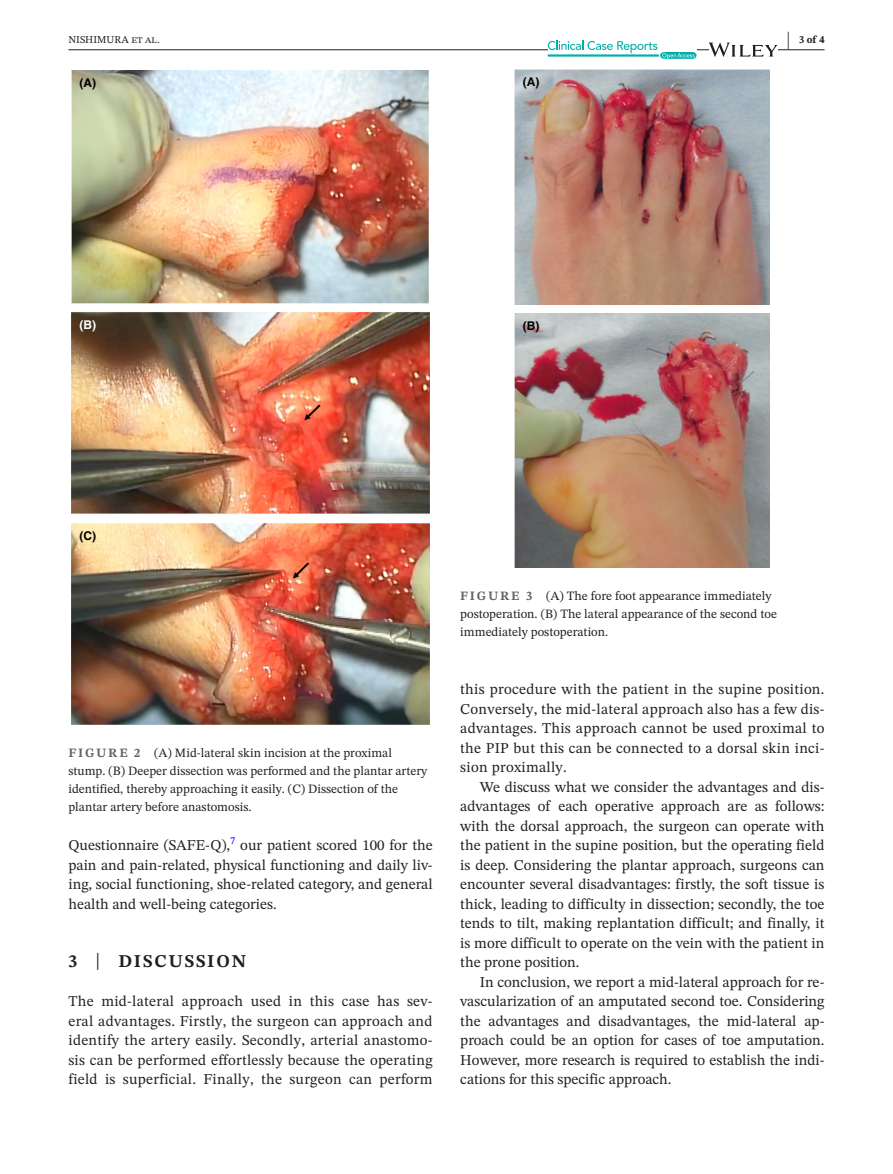
<style>
.page{position:relative;width:893px;height:1174px;background:#fff}
.page>*{position:absolute;margin:0;border:0;box-sizing:border-box;transform-origin:0 0}
.t1{font:700 21px "STIX Two Text";color:#231f20;scale:.42 1}
.t2{font:700 18px "STIX Two Text";letter-spacing:.1em;color:#231f20}
.t3{font:15px/19.5px "STIX Two Text";color:#231f20;text-align:justify}
.t4{font:12.75px/18px "STIX Two Text";color:#231f20}
.t5{font:700 12px "Helvetica LT Std";color:#000}
.t6{font:700 12px "Helvetica LT Std";color:#fff}
.t7{font:10.5px "STIX Two Text";color:#231f20}
.t8{font:700 10.5px "STIX Two Text";color:#231f20}
.t9{font:10.5px "STIX Two Text";color:#00f}
.s1{font-weight:700;color:#636366}
.s2{font-weight:400;font-size:23.7px}
</style>
<div class="page">
<hr style="left:68px;top:49px;width:756px;height:1px;background:#231f20">
<svg style="left:548px;top:41px;width:148px;height:18px"></svg>
<svg style="left:709px;top:43px;width:68px;height:14px"></svg>
<div style="left:68px;top:70px;width:365px;height:654px;background:linear-gradient(to bottom,#fff,#fff)"></div>
<img style="left:72px;top:70px;width:357px;height:654px">
<img style="left:515px;top:70px;width:255px;height:234px">
<img style="left:515px;top:313px;width:255px;height:255px">
<h1 class="t1" style="left:787px;top:24px;width:8px">|</h1>
<p class="t7" style="left:68px;top:32px;width:93px">NISHIMURA et al.</p>
<p class="t8" style="left:799px;top:32px;width:27px">3 of 4</p>
<p class="t5" style="left:80px;top:75px;width:18px">(A)</p>
<p class="t5" style="left:523px;top:75px;width:18px">(A)</p>
<p class="t6" style="left:80px;top:318px;width:18px">(B)</p>
<p class="t5" style="left:523px;top:318px;width:18px">(B)</p>
<p class="t5" style="left:80px;top:528px;width:18px">(C)</p>
<p class="t4" style="left:68px;top:743px;width:360px"><span class="s1">FIGURE 2</span> (A) Mid-lateral skin incision at the proximal stump. (B) Deeper dissection was performed and the plantar artery identified, thereby approaching it easily. (C) Dissection of the plantar artery before anastomosis.</p>
<p class="t3" style="left:68px;top:835px;width:163px">Questionnaire (SAFE-Q),</p>
<p class="t9" style="left:230px;top:832px;width:7px">7</p>
<p class="t3" style="left:68px;top:835px;width:366px;text-indent:172px">our patient scored 100 for the pain and pain-related, physical functioning and daily liv&shy;ing, social functioning, shoe-related category, and general health and well-being categories.</p>
<p class="t2" style="left:68px;top:948px;width:179px">3 <span class="s2">|</span> DISCUSSION</p>
<p class="t3" style="left:68px;top:991px;width:366px">The mid-lateral approach used in this case has sev&shy;eral advantages. Firstly, the surgeon can approach and identify the artery easily. Secondly, arterial anastomo&shy;sis can be performed effortlessly because the operating field is superficial. Finally, the surgeon can perform</p>
<p class="t4" style="left:460px;top:586px;width:318px"><span class="s1">FIGURE 3</span> (A) The fore foot appearance immediately postoperation. (B) The lateral appearance of the second toe immediately postoperation.</p>
<p class="t3" style="left:460px;top:679px;width:366px">this procedure with the patient in the supine position.<br>Conversely, the mid-lateral approach also has a few dis&shy;advantages. This approach cannot be used proximal to the PIP but this can be connected to a dorsal skin inci&shy;sion proximally.</p>
<p class="t3" style="left:460px;top:777px;width:366px;text-indent:20px">We discuss what we consider the advantages and dis&shy;advantages of each operative approach are as follows: with the dorsal approach, the surgeon can operate with the patient in the supine position, but the operating field is deep. Considering the plantar approach, surgeons can encounter several disadvantages: firstly, the soft tissue is thick, leading to difficulty in dissection; secondly, the toe tends to tilt, making replantation difficult; and finally, it is more difficult to operate on the vein with the patient in the prone position.</p>
<p class="t3" style="left:460px;top:972px;width:366px;text-indent:20px">In conclusion, we report a mid-lateral approach for re&shy;vascularization of an amputated second toe. Considering the advantages and disadvantages, the mid-lateral ap&shy;proach could be an option for cases of toe amputation.<br>However, more research is required to establish the indi&shy;cations for this specific approach.</p>
</div>
